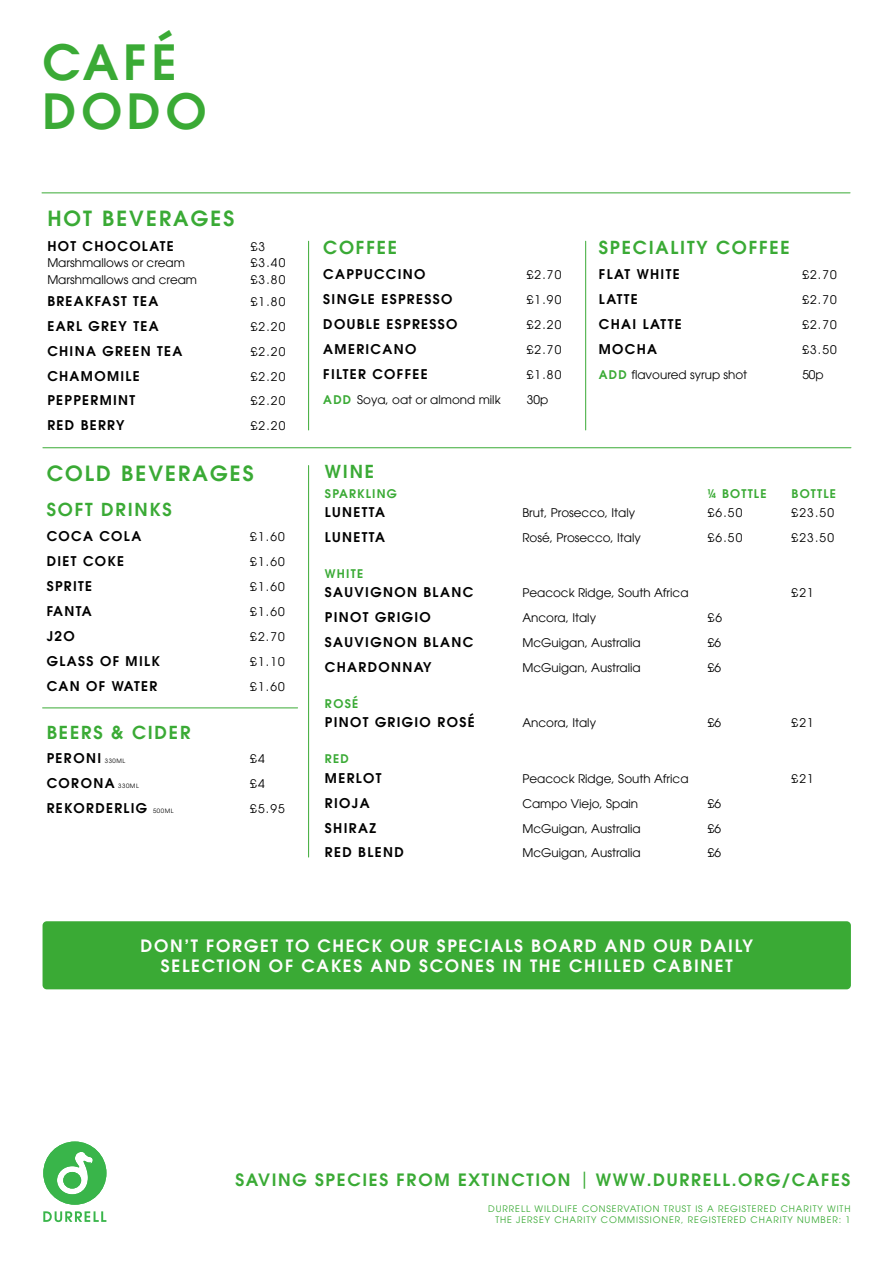
<style>
.page{position:relative;width:893px;height:1263px;background:#fff}
.page>*{position:absolute;margin:0;border:0;box-sizing:border-box;transform-origin:0 0}
.t1{font:48.45px/48.4px "Avant Garde Gothic ITCW01 Dm";letter-spacing:.1em;color:#3aaa35}
.t2{font:21px "Avant Garde Gothic ITCW01 Dm";letter-spacing:.1em;color:#3aaa35}
.t3{font:20.85px "Avant Garde Gothic ITCW01 Dm";letter-spacing:.1em;color:#3aaa35}
.t4{font:17.85px "Avant Garde Gothic ITCW01 Dm";letter-spacing:.1em;color:#3aaa35}
.t5{font:17.1px/20.2px "Avant Garde Gothic ITCW01 Dm";letter-spacing:.1em;color:#fefdfd;text-align:center}
.t6{font:17.1px "Avant Garde Gothic ITCW01 Dm";letter-spacing:.1em;color:#3aaa35}
.t7{font:13.5px "Avant Garde Gothic ITCW01 Dm";letter-spacing:.1em;color:#000}
.t8{font:12px "Avant Garde Gothic ITCW01 Bk";color:#000}
.t9{font:12px "Avant Garde Gothic ITCW01 Dm";letter-spacing:.1em;color:#3aaa35}
.t10{font:9px/10.8px "Avant Garde Gothic ITCW01 Bk";letter-spacing:.1em;color:#3aaa35;text-align:right}
.t11{font:6px "Avant Garde Gothic ITCW01 Bk";letter-spacing:.1em;color:#000}
.s1{font-family:"Avant Garde Gothic ITCW01 Dm";color:#3aaa35}
.s2{font-family:"Avant Garde Gothic ITCW01 Bk"}
</style>
<div class="page">
<div style="left:43px;top:921px;width:808px;height:68px;background:#3aaa35;border-radius:4px"></div>
<svg style="left:43px;top:1141px;width:63px;height:64px"></svg>
<svg style="left:43px;top:1211px;width:63px;height:11px"></svg>
<hr style="left:43px;top:447px;width:808px;height:1px;background:#3aaa35">
<hr style="left:42px;top:192px;width:808px;height:1px;background:#3aaa35">
<hr style="left:43px;top:707px;width:255px;height:1px;background:#3aaa35">
<hr style="left:308px;top:465px;width:1px;height:392px;background:#3aaa35">
<hr style="left:585px;top:241px;width:1px;height:189px;background:#3aaa35">
<hr style="left:308px;top:241px;width:1px;height:189px;background:#3aaa35">
<h1 class="t1" style="left:43px;top:37px;width:166px">CAFÉ<br>DODO</h1>
<h3 class="t3" style="left:47px;top:204px;width:188px">HOT BEVERAGES</h3>
<p class="t7" style="left:47px;top:237px;width:128px">HOT CHOCOLATE</p>
<p class="t8" style="left:251px;top:239px;width:16px">£3</p>
<p class="t8" style="left:47px;top:256px;width:139px">Marshmallows or cream</p>
<p class="t8" style="left:251px;top:256px;width:36px">£3.40</p>
<p class="t8" style="left:47px;top:272px;width:151px">Marshmallows and cream</p>
<p class="t8" style="left:251px;top:272px;width:36px">£3.80</p>
<p class="t7" style="left:47px;top:292px;width:113px">BREAKFAST TEA</p>
<p class="t8" style="left:251px;top:294px;width:36px">£1.80</p>
<p class="t7" style="left:47px;top:317px;width:113px">EARL GREY TEA</p>
<p class="t8" style="left:251px;top:319px;width:36px">£2.20</p>
<p class="t7" style="left:47px;top:342px;width:137px">CHINA GREEN TEA</p>
<p class="t8" style="left:251px;top:344px;width:36px">£2.20</p>
<p class="t7" style="left:47px;top:367px;width:94px">CHAMOMILE</p>
<p class="t8" style="left:251px;top:369px;width:36px">£2.20</p>
<p class="t7" style="left:47px;top:392px;width:89px">PEPPERMINT</p>
<p class="t8" style="left:251px;top:394px;width:36px">£2.20</p>
<p class="t7" style="left:47px;top:417px;width:79px">RED BERRY</p>
<p class="t8" style="left:251px;top:419px;width:36px">£2.20</p>
<h2 class="t2" style="left:47px;top:459px;width:209px">COLD BEVERAGES</h2>
<h3 class="t4" style="left:47px;top:498px;width:127px">SOFT DRINKS</h3>
<p class="t7" style="left:47px;top:527px;width:96px">COCA COLA</p>
<p class="t8" style="left:250px;top:530px;width:36px">£1.60</p>
<p class="t7" style="left:47px;top:552px;width:79px">DIET COKE</p>
<p class="t8" style="left:250px;top:554px;width:36px">£1.60</p>
<p class="t7" style="left:47px;top:577px;width:47px">SPRITE</p>
<p class="t8" style="left:250px;top:579px;width:36px">£1.60</p>
<p class="t7" style="left:47px;top:602px;width:47px">FANTA</p>
<p class="t8" style="left:250px;top:604px;width:36px">£1.60</p>
<p class="t7" style="left:47px;top:627px;width:29px">J2O</p>
<p class="t8" style="left:250px;top:629px;width:36px">£2.70</p>
<p class="t7" style="left:47px;top:652px;width:114px">GLASS OF MILK</p>
<p class="t8" style="left:250px;top:654px;width:36px">£1.10</p>
<p class="t7" style="left:47px;top:677px;width:112px">CAN OF WATER</p>
<p class="t8" style="left:250px;top:679px;width:36px">£1.60</p>
<h3 class="t4" style="left:47px;top:720px;width:145px">BEERS &amp; CIDER</h3>
<p class="t7" style="left:47px;top:750px;width:56px">PERONI</p>
<p class="t11" style="left:105px;top:758px;width:22px">330ML</p>
<p class="t8" style="left:250px;top:752px;width:16px">£4</p>
<p class="t7" style="left:47px;top:774px;width:69px">CORONA</p>
<p class="t11" style="left:118px;top:783px;width:22px">330ML</p>
<p class="t8" style="left:250px;top:777px;width:16px">£4</p>
<p class="t7" style="left:47px;top:799px;width:102px">REKORDERLIG</p>
<p class="t11" style="left:153px;top:807px;width:22px">500ML</p>
<p class="t8" style="left:250px;top:802px;width:36px">£5.95</p>
<h3 class="t4" style="left:323px;top:236px;width:75px">COFFEE</h3>
<p class="t7" style="left:323px;top:265px;width:104px">CAPPUCCINO</p>
<p class="t8" style="left:527px;top:268px;width:36px">£2.70</p>
<p class="t7" style="left:323px;top:290px;width:131px">SINGLE ESPRESSO</p>
<p class="t8" style="left:527px;top:292px;width:36px">£1.90</p>
<p class="t7" style="left:323px;top:315px;width:136px">DOUBLE ESPRESSO</p>
<p class="t8" style="left:527px;top:317px;width:36px">£2.20</p>
<p class="t7" style="left:323px;top:340px;width:95px">AMERICANO</p>
<p class="t8" style="left:527px;top:342px;width:36px">£2.70</p>
<p class="t7" style="left:323px;top:365px;width:106px">FILTER COFFEE</p>
<p class="t8" style="left:527px;top:367px;width:36px">£1.80</p>
<p class="t8" style="left:323px;top:392px;width:179px"><span class="s1">ADD</span> Soya, oat or almond milk</p>
<p class="t8" style="left:527px;top:392px;width:23px">30p</p>
<h3 class="t4" style="left:599px;top:236px;width:193px">SPECIALITY COFFEE</h3>
<p class="t7" style="left:599px;top:265px;width:82px">FLAT WHITE</p>
<p class="t8" style="left:802px;top:268px;width:36px">£2.70</p>
<p class="t7" style="left:599px;top:290px;width:41px">LATTE</p>
<p class="t8" style="left:802px;top:292px;width:36px">£2.70</p>
<p class="t7" style="left:599px;top:315px;width:84px">CHAI LATTE</p>
<p class="t8" style="left:802px;top:317px;width:36px">£2.70</p>
<p class="t7" style="left:599px;top:340px;width:60px">MOCHA</p>
<p class="t8" style="left:802px;top:342px;width:36px">£3.50</p>
<p class="t8" style="left:599px;top:367px;width:150px"><span class="s1">ADD</span> flavoured syrup shot</p>
<p class="t8" style="left:802px;top:367px;width:23px">50p</p>
<h3 class="t4" style="left:325px;top:460px;width:51px">WINE</h3>
<p class="t9" style="left:325px;top:486px;width:73px">SPARKLING</p>
<p class="t9" style="left:708px;top:486px;width:60px">¼ BOTTLE</p>
<p class="t9" style="left:792px;top:486px;width:46px">BOTTLE</p>
<p class="t7" style="left:325px;top:503px;width:61px">LUNETTA</p>
<p class="t8" style="left:522px;top:506px;width:114px">Brut, Prosecco, Italy</p>
<p class="t8" style="left:708px;top:506px;width:36px">£6.50</p>
<p class="t8" style="left:792px;top:506px;width:44px">£23.50</p>
<p class="t7" style="left:325px;top:528px;width:61px">LUNETTA</p>
<p class="t8" style="left:522px;top:531px;width:120px">Rosé, Prosecco, Italy</p>
<p class="t8" style="left:708px;top:531px;width:36px">£6.50</p>
<p class="t8" style="left:792px;top:531px;width:44px">£23.50</p>
<p class="t9" style="left:325px;top:566px;width:40px">WHITE</p>
<p class="t7" style="left:325px;top:584px;width:150px">SAUVIGNON BLANC</p>
<p class="t8" style="left:522px;top:586px;width:168px">Peacock Ridge, South Africa</p>
<p class="t8" style="left:792px;top:586px;width:24px">£21</p>
<p class="t7" style="left:325px;top:609px;width:107px">PINOT GRIGIO</p>
<p class="t8" style="left:522px;top:611px;width:75px">Ancora, Italy</p>
<p class="t8" style="left:708px;top:611px;width:16px">£6</p>
<p class="t7" style="left:325px;top:633px;width:150px">SAUVIGNON BLANC</p>
<p class="t8" style="left:522px;top:636px;width:120px">McGuigan, Australia</p>
<p class="t8" style="left:708px;top:636px;width:15px">£6</p>
<p class="t7" style="left:325px;top:658px;width:108px">CHARDONNAY</p>
<p class="t8" style="left:522px;top:661px;width:120px">McGuigan, Australia</p>
<p class="t8" style="left:708px;top:661px;width:15px">£6</p>
<p class="t9" style="left:325px;top:696px;width:35px">ROSÉ</p>
<p class="t7" style="left:325px;top:714px;width:151px">PINOT GRIGIO ROSÉ</p>
<p class="t8" style="left:522px;top:716px;width:75px">Ancora, Italy</p>
<p class="t8" style="left:708px;top:716px;width:15px">£6</p>
<p class="t8" style="left:792px;top:716px;width:24px">£21</p>
<p class="t9" style="left:325px;top:751px;width:25px">RED</p>
<p class="t7" style="left:325px;top:769px;width:58px">MERLOT</p>
<p class="t8" style="left:522px;top:771px;width:168px">Peacock Ridge, South Africa</p>
<p class="t8" style="left:792px;top:771px;width:24px">£21</p>
<p class="t7" style="left:325px;top:794px;width:46px">RIOJA</p>
<p class="t8" style="left:522px;top:796px;width:117px">Campo Viejo, Spain</p>
<p class="t8" style="left:708px;top:796px;width:15px">£6</p>
<p class="t7" style="left:325px;top:819px;width:53px">SHIRAZ</p>
<p class="t8" style="left:522px;top:821px;width:120px">McGuigan, Australia</p>
<p class="t8" style="left:708px;top:821px;width:15px">£6</p>
<p class="t7" style="left:325px;top:844px;width:80px">RED BLEND</p>
<p class="t8" style="left:522px;top:846px;width:120px">McGuigan, Australia</p>
<p class="t8" style="left:708px;top:846px;width:15px">£6</p>
<h3 class="t5" style="left:140px;top:935px;width:614px">DON’T FORGET TO CHECK OUR SPECIALS BOARD AND OUR DAILY<br>SELECTION OF CAKES AND SCONES IN THE CHILLED CABINET</h3>
<h3 class="t6" style="left:235px;top:1169px;width:617px">SAVING SPECIES FROM EXTINCTION <span class="s2">|</span> WWW.DURRELL.ORG/CAFES</h3>
<p class="t10" style="left:488px;top:1203px;width:364px">DURRELL WILDLIFE CONSERVATION TRUST IS A REGISTERED CHARITY WITH<br>THE JERSEY CHARITY COMMISSIONER, REGISTERED CHARITY NUMBER: 1</p>
</div>
